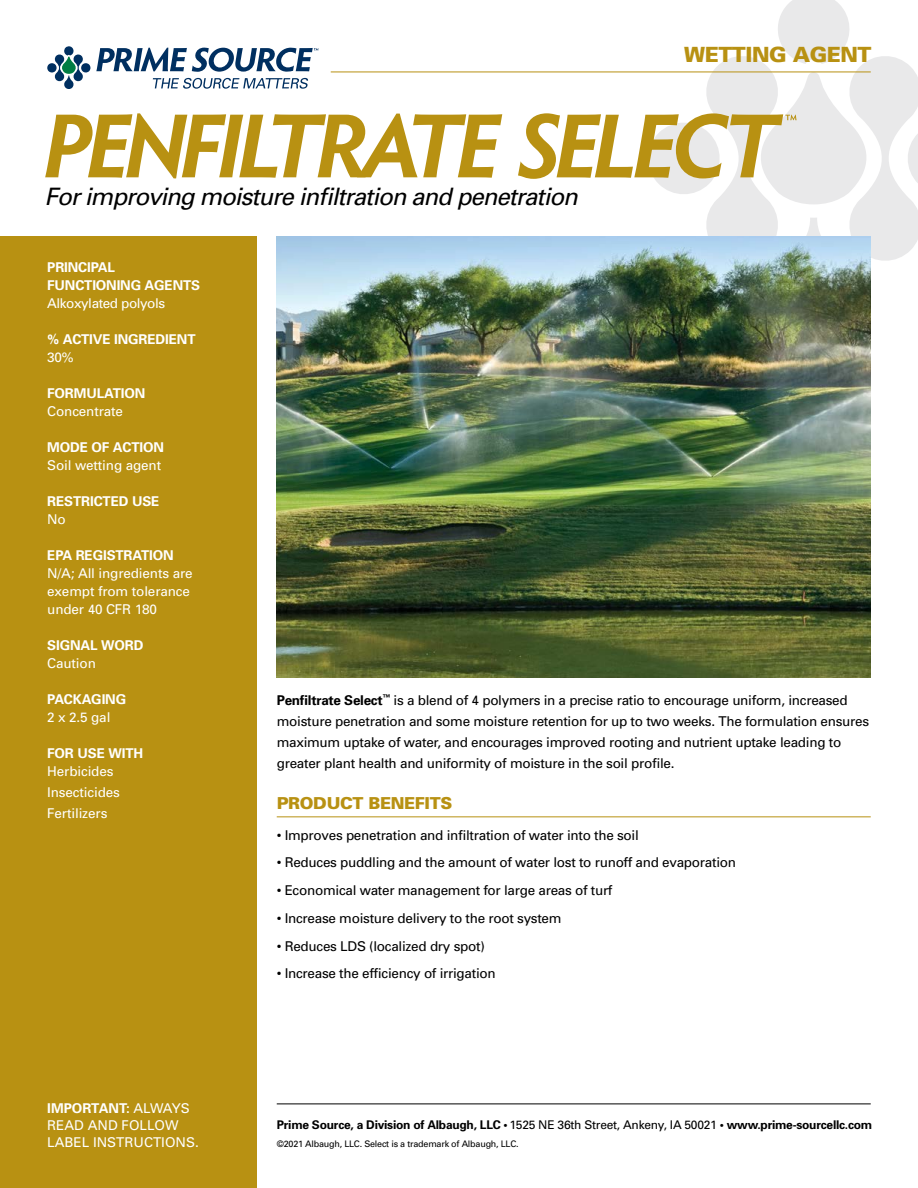
<style>
.page{position:relative;width:918px;height:1188px;background:#fff}
.page>*{position:absolute;margin:0;border:0;box-sizing:border-box;transform-origin:0 0}
.t1{font:italic 24px "Univers";letter-spacing:-.04em;color:#000}
.t2{font:900 21px "Univers";letter-spacing:-.02em;color:#b89112}
.t3{font:900 16.5px "Univers";letter-spacing:-.02em;color:#b89112}
.t4{font:13.5px/21px "Univers";letter-spacing:-.02em;color:#000}
.t5{font:13.5px/18px "Univers";letter-spacing:-.01em;color:#fff}
.t6{font:700 13.5px/18px "Univers";letter-spacing:-.01em;color:#fff}
.t7{font:13.5px "Univers";letter-spacing:-.03em;color:#fff}
.t8{font:700 12px "Univers";letter-spacing:-.02em;color:#000}
.t9{font:9px "Univers";letter-spacing:-.025em;color:#000}
.s1{font-weight:700}
.s2{font-weight:400}
</style>
<div class="page">
<div style="left:0;top:236px;width:256px;height:952px;background:#b89112"></div>
<hr style="left:277px;top:816px;width:594px;height:1px;background:#b89112">
<img style="left:277px;top:237px;width:594px;height:441px">
<svg style="left:518px;top:0;width:400px;height:321px"></svg>
<svg style="left:45px;top:113px;width:457px;height:65px"></svg>
<hr style="left:277px;top:1104px;width:594px;height:1px;background:#000">
<hr style="left:331px;top:72px;width:540px;height:1px;background:#b89112">
<svg style="left:47px;top:46px;width:271px;height:43px"></svg>
<h1 class="t1" style="left:45px;top:182px;width:535px">For improving moisture infiltration and penetration</h1>
<h2 class="t2" style="left:684px;top:42px;width:189px">WETTING AGENT</h2>
<p class="t6" style="left:47px;top:257px;width:154px">PRINCIPAL<br>FUNCTIONING AGENTS</p>
<p class="t7" style="left:47px;top:294px;width:119px">Alkoxylated polyols</p>
<p class="t6" style="left:47px;top:329px;width:150px">% ACTIVE INGREDIENT</p>
<p class="t5" style="left:47px;top:348px;width:28px">30%</p>
<p class="t6" style="left:47px;top:383px;width:100px">FORMULATION</p>
<p class="t5" style="left:47px;top:402px;width:77px">Concentrate</p>
<p class="t6" style="left:47px;top:437px;width:118px">MODE OF ACTION</p>
<p class="t5" style="left:47px;top:456px;width:115px">Soil wetting agent</p>
<p class="t6" style="left:47px;top:491px;width:114px">RESTRICTED USE</p>
<p class="t5" style="left:47px;top:510px;width:20px">No</p>
<p class="t6" style="left:47px;top:545px;width:128px">EPA REGISTRATION</p>
<p class="t5" style="left:47px;top:564px;width:147px">N/A; All ingredients are exempt from tolerance under 40 CFR 180</p>
<p class="t6" style="left:47px;top:635px;width:98px">SIGNAL WORD</p>
<p class="t5" style="left:47px;top:654px;width:50px">Caution</p>
<p class="t6" style="left:47px;top:689px;width:80px">PACKAGING</p>
<p class="t5" style="left:47px;top:708px;width:65px">2 x 2.5 gal</p>
<p class="t6" style="left:47px;top:743px;width:98px">FOR USE WITH</p>
<p class="t5" style="left:47px;top:760px;width:74px;line-height:21.3px">Herbicides<br>Insecticides<br>Fertilizers</p>
<p class="t5" style="left:47px;top:1099px;width:153px;line-height:17.2px"><span class="s1">IMPORTANT:</span> ALWAYS<br>READ AND FOLLOW<br>LABEL INSTRUCTIONS.</p>
<p class="t4" style="left:277px;top:689px;width:594px"><span class="s1">Penfiltrate Select</span><sup>™</sup> is a blend of 4 polymers in a precise ratio to encourage uniform, increased moisture penetration and some moisture retention for up to two weeks. The formulation ensures maximum uptake of water, and encourages improved rooting and nutrient uptake leading to greater plant health and uniformity of moisture in the soil profile.</p>
<p class="t3" style="left:277px;top:793px;width:177px">PRODUCT BENEFITS</p>
<p class="t4" style="left:277px;top:824px;width:364px">• Improves penetration and infiltration of water into the soil</p>
<p class="t4" style="left:277px;top:852px;width:461px">• Reduces puddling and the amount of water lost to runoff and evaporation</p>
<p class="t4" style="left:277px;top:880px;width:337px">• Economical water management for large areas of turf</p>
<p class="t4" style="left:277px;top:907px;width:286px">• Increase moisture delivery to the root system</p>
<p class="t4" style="left:277px;top:935px;width:210px">• Reduces LDS (localized dry spot)</p>
<p class="t4" style="left:277px;top:963px;width:221px">• Increase the efficiency of irrigation</p>
<p class="t8" style="left:277px;top:1117px;width:597px">Prime Source, a Division of Albaugh, LLC • <span class="s2">1525 NE 36th Street, Ankeny, IA 50021</span> • www.prime-sourcellc.com</p>
<p class="t9" style="left:277px;top:1139px;width:243px">©2021 Albaugh, LLC. Select is a trademark of Albaugh, LLC.</p>
</div>
